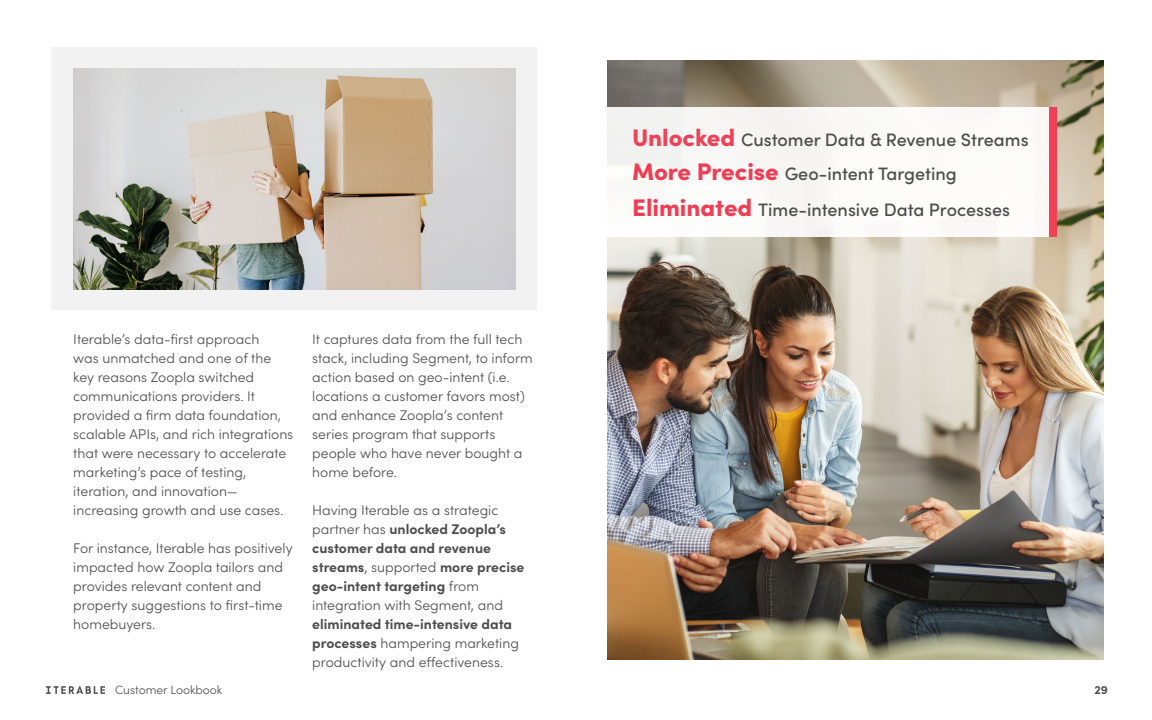
<style>
.page{position:relative;width:1152px;height:720px;background:#fff}
.page>*{position:absolute;margin:0;border:0;box-sizing:border-box;transform-origin:0 0}
.t1{font:500 18px/34px "Sofia Pro";color:#4e4d4d}
.t2{font:300 14px/19px "Sofia Pro";color:#4e4d4d}
.t3{font:300 12px "Sofia Pro";color:#4e4d4d}
.t4{font:700 12px "Sofia Pro";color:#4e4d4d}
.s1{font-weight:700}
.s2{font-weight:900;font-size:24px;color:#ef4056}
.s3{font-weight:900;font-size:24px;color:#f03d54}
</style>
<div class="page">
<div style="left:52px;top:48px;width:485px;height:262px;background:#f2f2f2"></div>
<img style="left:73px;top:68px;width:442px;height:221px">
<img style="left:607px;top:60px;width:496px;height:600px">
<div style="left:598px;top:108px;width:455px;height:129px;background:#fbfaf8"></div>
<div style="left:1050px;top:108px;width:7px;height:129px;background:#ef4056"></div>
<svg style="left:46px;top:686px;width:59px;height:8px"></svg>
<p class="t2" style="left:73px;top:329px;width:222px">Iterable’s data-first approach<br>was unmatched and one of the key reasons Zoopla switched communications providers. It provided a firm data foundation, scalable APIs, and rich integrations that were necessary to accelerate marketing’s pace of testing, iteration, and innovation— increasing growth and use cases.</p>
<p class="t2" style="left:73px;top:538px;width:221px">For instance, Iterable has positively impacted how Zoopla tailors and provides relevant content and property suggestions to first-time homebuyers.</p>
<p class="t2" style="left:312px;top:329px;width:222px">It captures data from the full tech stack, including Segment, to inform action based on geo-intent (i.e. locations a customer favors most) and enhance Zoopla’s content series program that supports people who have never bought a home before.</p>
<p class="t2" style="left:312px;top:500px;width:214px">Having Iterable as a strategic partner has <span class="s1">unlocked Zoopla’s customer data and revenue streams</span>, supported <span class="s1">more precise geo-intent targeting</span> from integration with Segment, and</p>
<p class="t2" style="left:312px;top:614px;width:208px"><span class="s1">eliminated time-intensive data processes</span> hampering marketing productivity and effectiveness.</p>
<p class="t1" style="left:632px;top:122px;width:398px"><span class="s2">Unlocked</span> Customer Data &amp; Revenue Streams<br><span class="s3">More Precise</span> Geo-intent Targeting</p>
<p class="t1" style="left:632px;top:192px;width:379px"><span class="s3">Eliminated</span> Time-intensive Data Processes</p>
<p class="t3" style="left:115px;top:681px;width:109px">Customer Lookbook</p>
<p class="t4" style="left:1094px;top:680px;width:15px">29</p>
</div>
